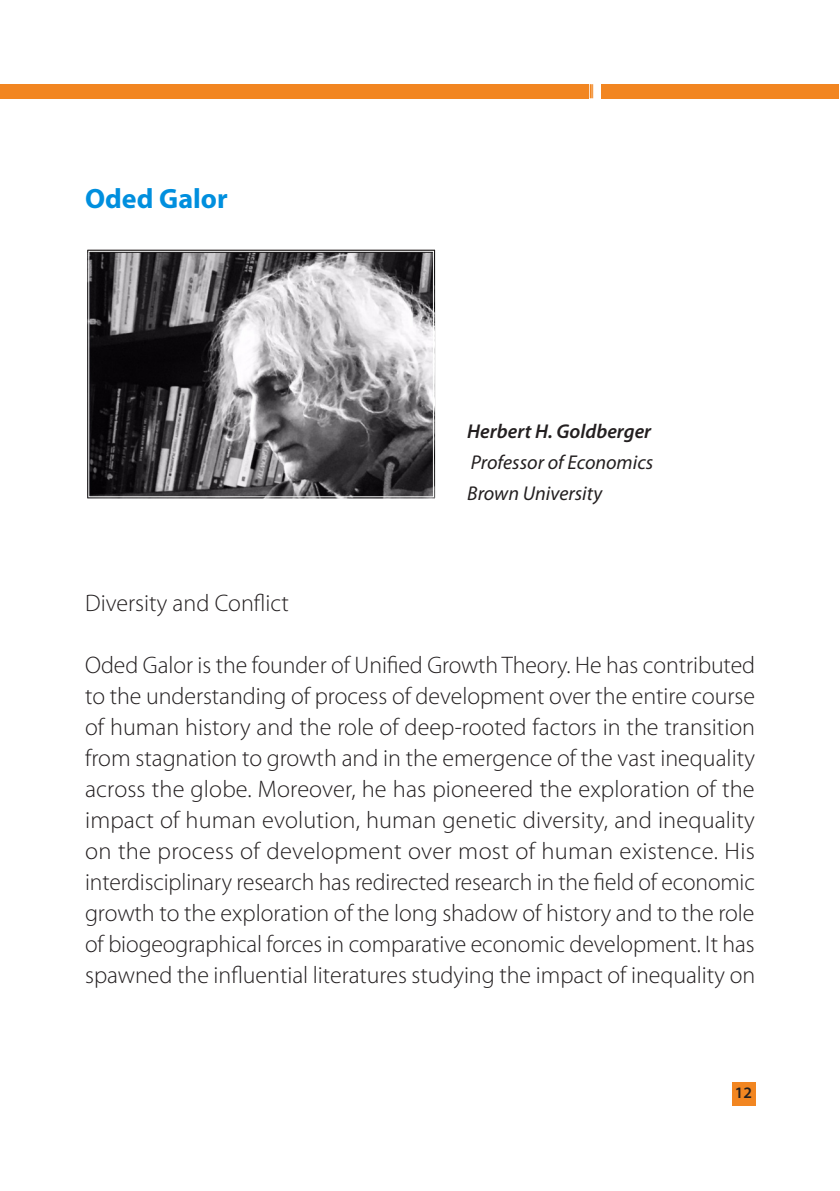
<style>
.page{position:relative;width:840px;height:1191px;background:#fff}
.page>*{position:absolute;margin:0;border:0;box-sizing:border-box;transform-origin:0 0}
.t1{font:700 28px "Myriad Pro";color:#008fde}
.t2{font:300 24px/31px "Myriad Pro";color:#231f20;text-align:justify}
.t3{font:italic 20px "Myriad Pro";color:#231f20}
.t4{font:italic 600 20px "Myriad Pro";color:#231f20}
.t5{font:600 16px "Myriad Pro";color:#231f20}
</style>
<div class="page">
<div style="left:601px;top:84px;width:237px;height:14px;background:#f28621"></div>
<div style="left:0;top:84px;width:588px;height:14px;background:#f28621"></div>
<div style="left:731px;top:1082px;width:24px;height:24px;background:#f28621"></div>
<svg style="left:589px;top:84px;width:4px;height:14px"></svg>
<svg style="left:87px;top:249px;width:349px;height:250px;background:#727073"></svg>
<div style="left:88px;top:251px;width:345px;height:246px;border:1px solid #fff"></div>
<p class="t1" style="left:85px;top:180px;width:144px">Oded Galor</p>
<p class="t4" style="left:467px;top:419px;width:185px">Herbert H. Goldberger</p>
<p class="t3" style="left:470px;top:450px;width:184px">Professor of Economics</p>
<p class="t3" style="left:467px;top:481px;width:136px">Brown University</p>
<p class="t2" style="left:85px;top:588px;width:205px">Diversity and Conflict</p>
<p class="t2" style="left:85px;top:650px;width:671px">Oded Galor is the founder of Unified Growth Theory. He has contributed to the understanding of process of development over the entire course of human history and the role of deep-rooted factors in the transition from stagnation to growth and in the emergence of the vast inequality across the globe. Moreover, he has pioneered the exploration of the impact of human evolution, human genetic diversity, and inequality on the process of development over most of human existence. His interdisciplinary research has redirected research in the field of economic growth to the exploration of the long shadow of history and to the role of biogeographical forces in comparative economic development. It has spawned the influential literatures studying the impact of inequality on</p>
<p class="t5" style="left:734px;top:1082px;width:19px">12</p>
</div>
